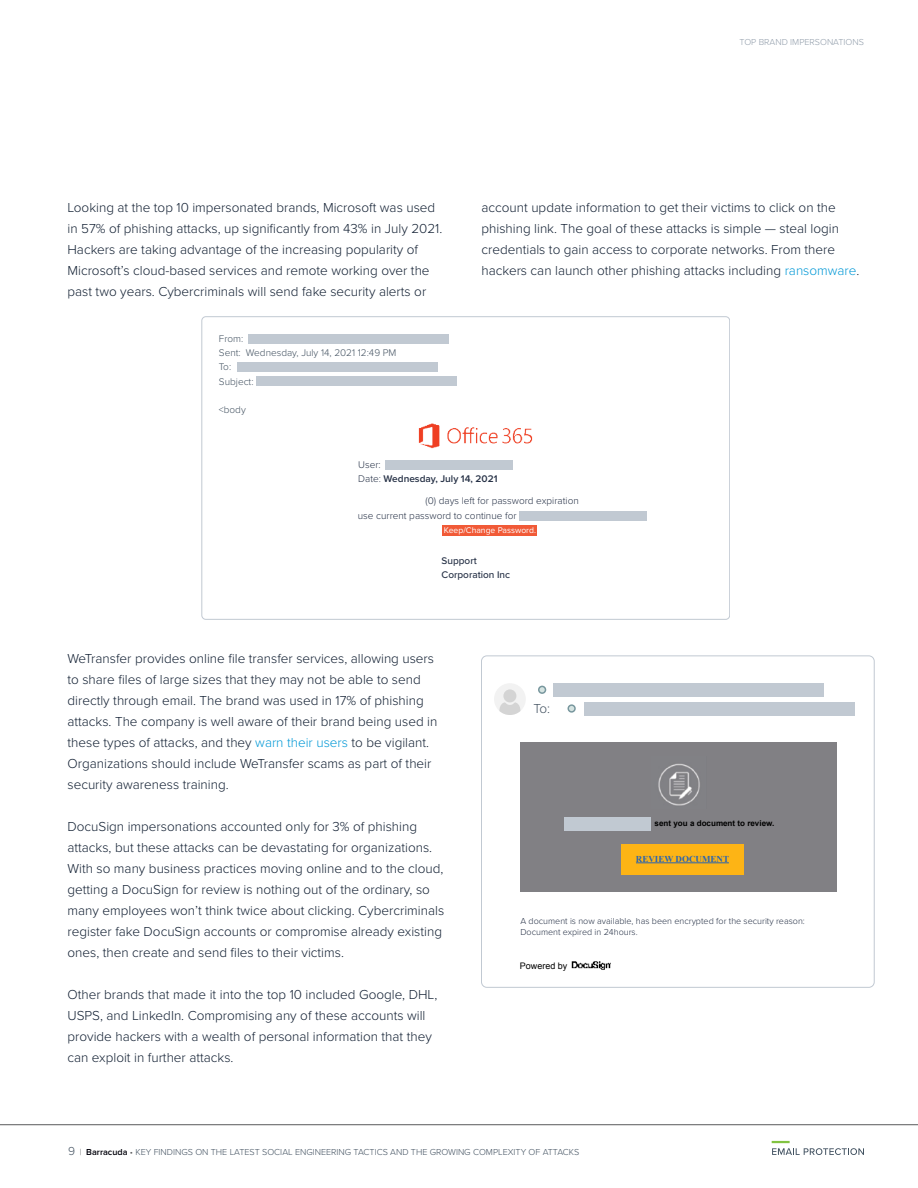
<style>
.page{position:relative;width:918px;height:1188px;background:#fff}
.page>*{position:absolute;margin:0;border:0;box-sizing:border-box;transform-origin:0 0}
.t1{font:300 13.5px/21px "Proxima Nova";color:#111f32}
.t2{font:300 13.5px "Proxima Nova";color:#425160}
.t3{font:300 10.05px/15.6px "Proxima Nova";color:#263146}
.t4{font:300 10.05px/14.2px "Proxima Nova";color:#425160}
.t5{font:600 10.05px/14.2px "Proxima Nova";color:#263146}
.t6{font:500 10.05px/14.2px "Proxima Nova";color:#263146}
.t7{font:300 9px "Proxima Nova";color:#425160}
.t8{font:300 9px/10.8px "Proxima Nova";color:#263146}
.t9{font:300 9px "Proxima Nova";color:#919daa}
.t10{font:700 9px "Times New Roman";color:#2964b0}
.t11{font:9px "Arial";color:#000}
.t12{font:8.55px "Proxima Nova";color:#fff}
.t13{font:700 8.1px "Arial";color:#000}
.s1{color:#0098d6}
.s2{font-weight:300}
.s3{font-size:12px}
.s4{color:#58595b}
.s5{font-weight:600;color:#00000a}
</style>
<div class="page">
<hr style="left:0;top:1124px;width:918px;height:1px;background:#58595b">
<div style="left:248px;top:334px;width:201px;height:9px;background:#c1c9d2"></div>
<div style="left:238px;top:362px;width:200px;height:10px;background:#c1c9d2"></div>
<div style="left:256px;top:376px;width:201px;height:10px;background:#c1c9d2"></div>
<div style="left:519px;top:511px;width:128px;height:10px;background:#c1c9d2"></div>
<div style="left:385px;top:460px;width:128px;height:9px;background:#c1c9d2"></div>
<div style="left:202px;top:316px;width:528px;height:303px;border:1px solid #c1c9d2;border-radius:4px"></div>
<img style="left:418px;top:423px;width:114px;height:26px">
<div style="left:443px;top:525px;width:94px;height:10px;background:#f15a37"></div>
<div style="left:553px;top:683px;width:271px;height:13px;background:#c1c9d2"></div>
<div style="left:584px;top:702px;width:270px;height:13px;background:#c1c9d2"></div>
<div style="left:482px;top:656px;width:392px;height:331px;border:1px solid #c1c9d2;border-radius:5px"></div>
<img style="left:571px;top:961px;width:40px;height:9px">
<div style="left:539px;top:686px;width:7px;height:7px;background:#d5e3e1;border-radius:50%"></div>
<div style="left:538px;top:686px;width:8px;height:8px;border:2px solid #78979e;border-radius:50%"></div>
<div style="left:568px;top:705px;width:7px;height:7px;background:#d5e3e1;border-radius:50%"></div>
<div style="left:568px;top:704px;width:8px;height:9px;border:2px solid #78979e;border-radius:50%"></div>
<div style="left:494px;top:683px;width:32px;height:32px;background:#f2f2f2;border-radius:50%"></div>
<svg style="left:499px;top:702px;width:21px;height:13px"></svg>
<div style="left:503px;top:689px;width:13px;height:13px;background:#d4d4d4;border-radius:50%"></div>
<div style="left:520px;top:742px;width:317px;height:150px;background:#818084"></div>
<img style="left:658px;top:763px;width:42px;height:43px">
<div style="left:564px;top:817px;width:87px;height:13px;background:#c1c9d2"></div>
<div style="left:621px;top:844px;width:123px;height:30px;background:#fdb415"></div>
<hr style="left:636px;top:862px;width:93px;height:1px;background:#2964b0">
<svg style="left:772px;top:1141px;width:92px;height:14px"></svg>
<p class="t9" style="left:740px;top:39px;width:126px">TOP BRAND IMPERSONATIONS</p>
<p class="t1" style="left:68px;top:197px;width:376px">Looking at the top 10 impersonated brands, Microsoft was used in 57% of phishing attacks, up significantly from 43% in July 2021.<br>Hackers are taking advantage of the increasing popularity of Microsoft’s cloud-based services and remote working over the past two years. Cybercriminals will send fake security alerts or</p>
<p class="t1" style="left:482px;top:197px;width:379px">account update information to get their victims to click on the phishing link. The goal of these attacks is simple — steal login credentials to gain access to corporate networks. From there hackers can launch other phishing attacks including <span class="s1">ransomware</span>.</p>
<p class="t4" style="left:219px;top:332px;width:179px">From:<br>Sent: Wednesday, July 14, 2021 12:49 PM<br>To:<br>Subject:</p>
<p class="t4" style="left:219px;top:403px;width:28px">&lt;body</p>
<p class="t5" style="left:358px;top:458px;width:141px"><span class="s2">User:<br>Date:</span> Wednesday, July 14, 2021</p>
<p class="t3" style="left:358px;top:493px;width:222px;text-indent:68px">(0) days left for password expiration use current password to continue for</p>
<p class="t6" style="left:442px;top:554px;width:70px">Support<br>Corporation Inc</p>
<p class="t12" style="left:444px;top:527px;width:94px">Keep/Change Password.</p>
<p class="t1" style="left:68px;top:649px;width:371px">WeTransfer provides online file transfer services, allowing users to share files of large sizes that they may not be able to send directly through email. The brand was used in 17% of phishing attacks. The company is well aware of their brand being used in these types of attacks, and they <span class="s1">warn their users</span> to be vigilant.<br>Organizations should include WeTransfer scams as part of their security awareness training.</p>
<p class="t1" style="left:68px;top:817px;width:378px">DocuSign impersonations accounted only for 3% of phishing attacks, but these attacks can be devastating for organizations.<br>With so many business practices moving online and to the cloud, getting a DocuSign for review is nothing out of the ordinary, so many employees won’t think twice about clicking. Cybercriminals register fake DocuSign accounts or compromise already existing ones, then create and send files to their victims.</p>
<p class="t1" style="left:68px;top:985px;width:371px">Other brands that made it into the top 10 included Google, DHL, uSPS, and LinkedIn. Compromising any of these accounts will provide hackers with a wealth of personal information that they can exploit in further attacks.</p>
<p class="t2" style="left:533px;top:703px;width:18px">To:</p>
<p class="t13" style="left:655px;top:821px;width:121px">sent you a document to review.</p>
<p class="t10" style="left:636px;top:853px;width:95px">REVIEW DOCUMENT</p>
<p class="t8" style="left:520px;top:916px;width:286px">A document is now available, has been encrypted for the security reason:<br>Document expired in 24hours.</p>
<p class="t11" style="left:520px;top:962px;width:49px">Powered by</p>
<p class="t7" style="left:68px;top:1148px;width:513px"><span class="s3">9</span> <span class="s4">|</span> <span class="s5">Barracuda</span> <span class="s4">•</span> KEY FINDINGS ON THE LATEST SOCIAL ENGINEERING TACTICS AND THE GROWING COMPLEXITY OF ATTACKS</p>
</div>
